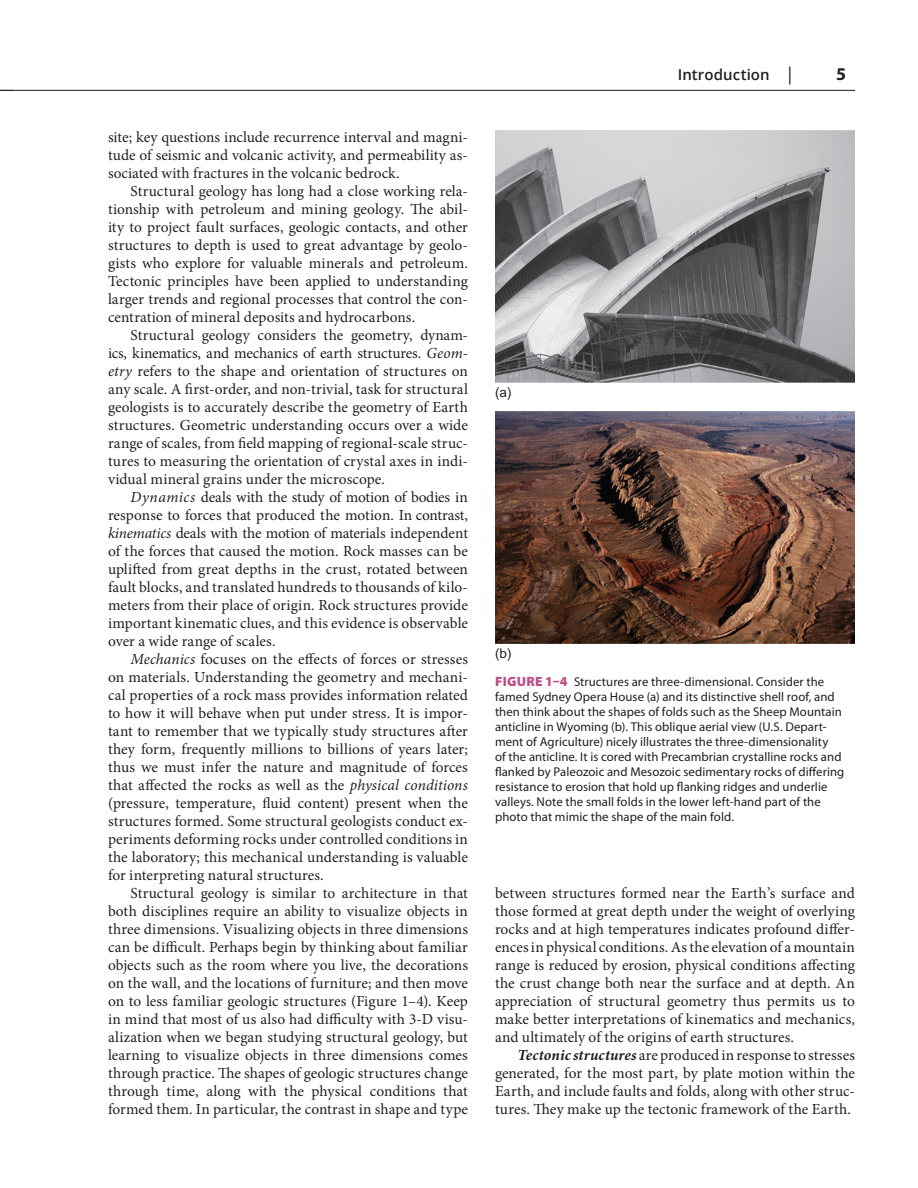
<style>
.page{position:relative;width:918px;height:1188px;background:#fff}
.page>*{position:absolute;margin:0;border:0;box-sizing:border-box;transform-origin:0 0}
.t1{font:700 18px "Myriad Pro";color:#231f20}
.PI{font:15.3px/18px "Minion Pro";letter-spacing:.005em;color:#231f20;text-align:justify}
.t2{font:600 15px "Open Sans";letter-spacing:.005em;color:#231f20}
.t3{font:13.5px "Arial MT Std";color:#231f20}
.FGC{font:12.75px/15px "Myriad Pro";letter-spacing:.005em;color:#231f20}
.s1{font-family:"Myriad Pro";font-weight:400;font-size:18px}
.s2{font-style:italic}
.s3{font-weight:900;font-size:13.5px;color:#bf4c85}
.s4{font-weight:700;font-style:italic}
</style>
<div class="page">
<hr style="left:0;top:90px;width:855px;height:1px;background:#231f20">
<img style="left:495px;top:130px;width:360px;height:252px">
<img style="left:495px;top:411px;width:360px;height:232px">
<p class="t2" style="left:678px;top:65px;width:116px">Introduction <span class="s1">|</span></p>
<p class="t1" style="left:836px;top:64px;width:11px">5</p>
<p class="PI" style="left:108px;top:128px;width:362px">site; key questions include recurrence interval and magni&shy;tude of seismic and volcanic activity, and permeability as&shy;sociated with fractures in the volcanic bedrock.</p>
<p class="PI" style="left:108px;top:182px;width:362px;text-indent:22px">Structural geology has long had a close working rela&shy;tionship with petroleum and mining geology. The abil&shy;ity to project fault surfaces, geologic contacts, and other structures to depth is used to great advantage by geolo&shy;gists who explore for valuable minerals and petroleum.<br>Tectonic principles have been applied to understanding larger trends and regional processes that control the con&shy;centration of mineral deposits and hydrocarbons.</p>
<p class="PI" style="left:108px;top:326px;width:362px;text-indent:22px">Structural geology considers the geometry, dynam&shy;ics, kinematics, and mechanics of earth structures. <span class="s2">Geom&shy;etry</span> refers to the shape and orientation of structures on any scale. A first-order, and non-trivial, task for structural geologists is to accurately describe the geometry of Earth structures. Geometric understanding occurs over a wide range of scales, from field mapping of regional-scale struc&shy;tures to measuring the orientation of crystal axes in indi&shy;vidual mineral grains under the microscope.</p>
<p class="PI" style="left:108px;top:488px;width:362px;text-indent:22px"><span class="s2">Dynamics</span> deals with the study of motion of bodies in response to forces that produced the motion. In contrast, <span class="s2">kinematics</span> deals with the motion of materials independent of the forces that caused the motion. Rock masses can be uplifted from great depths in the crust, rotated between fault blocks, and translated hundreds to thousands of kilo&shy;meters from their place of origin. Rock structures provide important kinematic clues, and this evidence is observable over a wide range of scales.</p>
<p class="PI" style="left:108px;top:650px;width:362px;text-indent:22px"><span class="s2">Mechanics</span> focuses on the effects of forces or stresses on materials. Understanding the geometry and mechani&shy;cal properties of a rock mass provides information related to how it will behave when put under stress. It is impor&shy;tant to remember that we typically study structures after they form, frequently millions to billions of years later; thus we must infer the nature and magnitude of forces that affected the rocks as well as the <span class="s2">physical conditions </span>(pressure, temperature, fluid content) present when the structures formed. Some structural geologists conduct ex&shy;periments deforming rocks under controlled conditions in the laboratory; this mechanical understanding is valuable for interpreting natural structures.</p>
<p class="PI" style="left:108px;top:884px;width:362px;text-indent:22px">Structural geology is similar to architecture in that both disciplines require an ability to visualize objects in three dimensions. Visualizing objects in three dimensions can be difficult. Perhaps begin by thinking about familiar objects such as the room where you live, the decorations on the wall, and the locations of furniture; and then move on to less familiar geologic structures (Figure 1–4). Keep in mind that most of us also had difficulty with 3-D visu&shy;alization when we began studying structural geology, but learning to visualize objects in three dimensions comes through practice. The shapes of geologic structures change through time, along with the physical conditions that formed them. In particular, the contrast in shape and type</p>
<p class="PI" style="left:495px;top:884px;width:362px">between structures formed near the Earth’s surface and those formed at great depth under the weight of overlying rocks and at high temperatures indicates profound differ&shy;ences in physical conditions. As the elevation of a mountain range is reduced by erosion, physical conditions affecting the crust change both near the surface and at depth. An appreciation of structural geometry thus permits us to make better interpretations of kinematics and mechanics, and ultimately of the origins of earth structures.</p>
<p class="t3" style="left:495px;top:384px;width:18px">(a)</p>
<p class="t3" style="left:495px;top:646px;width:18px">(b)</p>
<p class="FGC" style="left:495px;top:674px;width:351px"><span class="s3">FIGURE 1–4</span> Structures are three-dimensional. Consider the famed Sydney Opera House (a) and its distinctive shell roof, and then think about the shapes of folds such as the Sheep Mountain anticline in Wyoming (b). This oblique aerial view (U.S. Depart&shy;ment of Agriculture) nicely illustrates the three-dimensionality<br>of the anticline. It is cored with Precambrian crystalline rocks and flanked by Paleozoic and Mesozoic sedimentary rocks of differing resistance to erosion that hold up flanking ridges and underlie valleys. Note the small folds in the lower left-hand part of the photo that mimic the shape of the main fold.</p>
<p class="PI" style="left:495px;top:1046px;width:362px;text-indent:22px"><span class="s4">Tectonic structures</span> are produced in response to stresses generated, for the most part, by plate motion within the Earth, and include faults and folds, along with other struc&shy;tures. They make up the tectonic framework of the Earth.</p>
</div>
